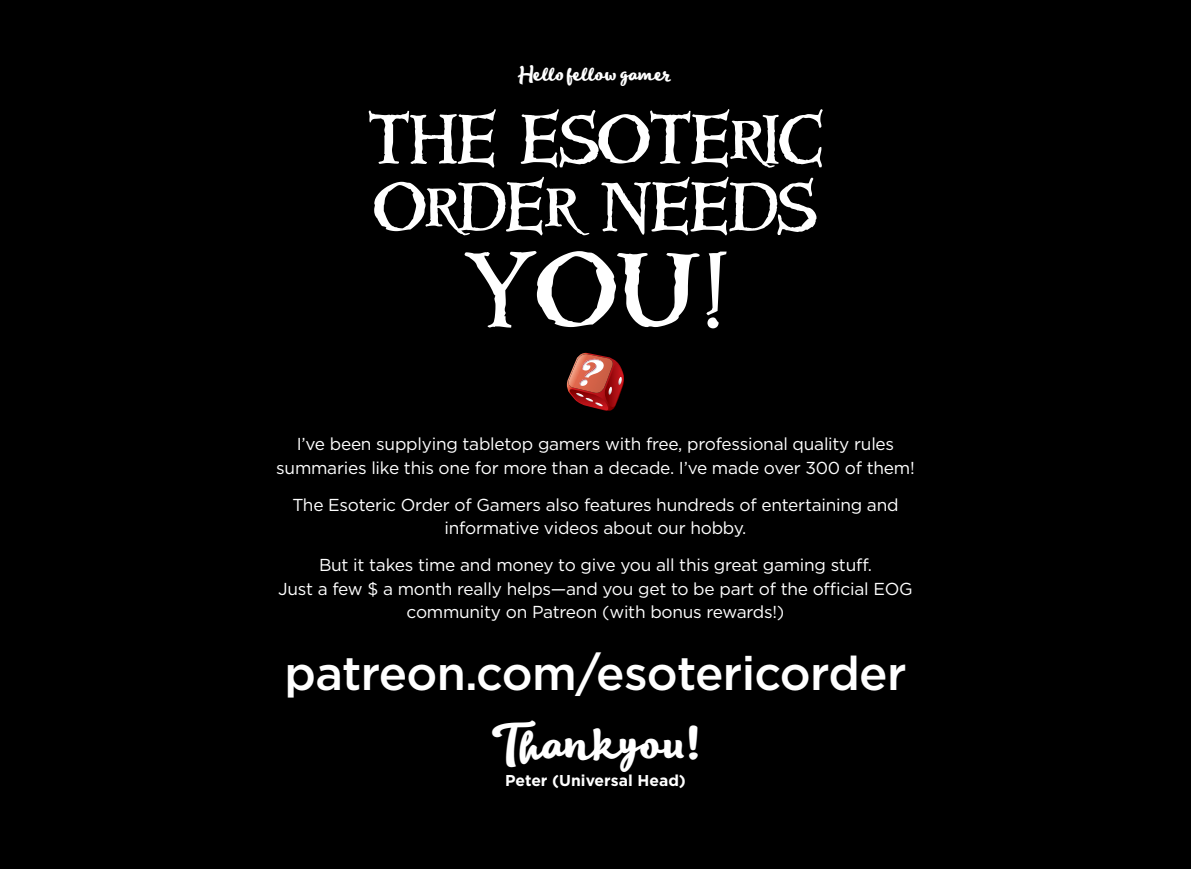
<style>
.page{position:relative;width:1191px;height:869px;background:#fff}
.page>*{position:absolute;margin:0;border:0;box-sizing:border-box;transform-origin:0 0}
.t1{font:94.33px "Windlass";color:#fff}
.t2{font:61.25px/67.5px "Windlass";color:#fff}
.t3{font:500 47.07px "Gotham";letter-spacing:-.015em;color:#fff}
.t4{font:700 44.8px "Lifehack";letter-spacing:-.035em;color:#fff}
.t5{font:700 18.9px "Lifehack";letter-spacing:-.035em;color:#fff}
.t6{font:17.32px/23.6px "Gotham";letter-spacing:-.015em;color:#fff;text-align:center}
.t7{font:700 15.75px "Gotham";color:#fff}
</style>
<div class="page">
<div style="left:0;top:0;width:1191px;height:868px;background:#000"></div>
<svg style="left:566px;top:353px;width:58px;height:57px"></svg>
<p class="t5" style="left:519px;top:61px;width:155px">Hello fellow gamer</p>
<h2 class="t2" style="left:368px;top:107px;width:456px">THE ESOTE®IC<br>O®DE® NEEDS</h2>
<h1 class="t1" style="left:464px;top:224px;width:265px">YOU!</h1>
<p class="t6" style="left:276px;top:431px;width:640px">I’ve been supplying tabletop gamers with free, professional quality rules summaries like this one for more than a decade. I’ve made over 300 of them!</p>
<p class="t6" style="left:292px;top:492px;width:608px">The Esoteric Order of Gamers also features hundreds of entertaining and informative videos about our hobby.</p>
<p class="t6" style="left:278px;top:552px;width:636px">But it takes time and money to give you all this great gaming stuff.<br>Just a few $ a month really helps—and you get to be part of the official EOG community on Patreon (with bonus rewards!)</p>
<h3 class="t3" style="left:284px;top:641px;width:623px">patreon.com/esotericorder</h3>
<h3 class="t4" style="left:490px;top:711px;width:211px">Thankyou!</h3>
<p class="t7" style="left:505px;top:769px;width:182px">Peter (Universal Head)</p>
</div>
